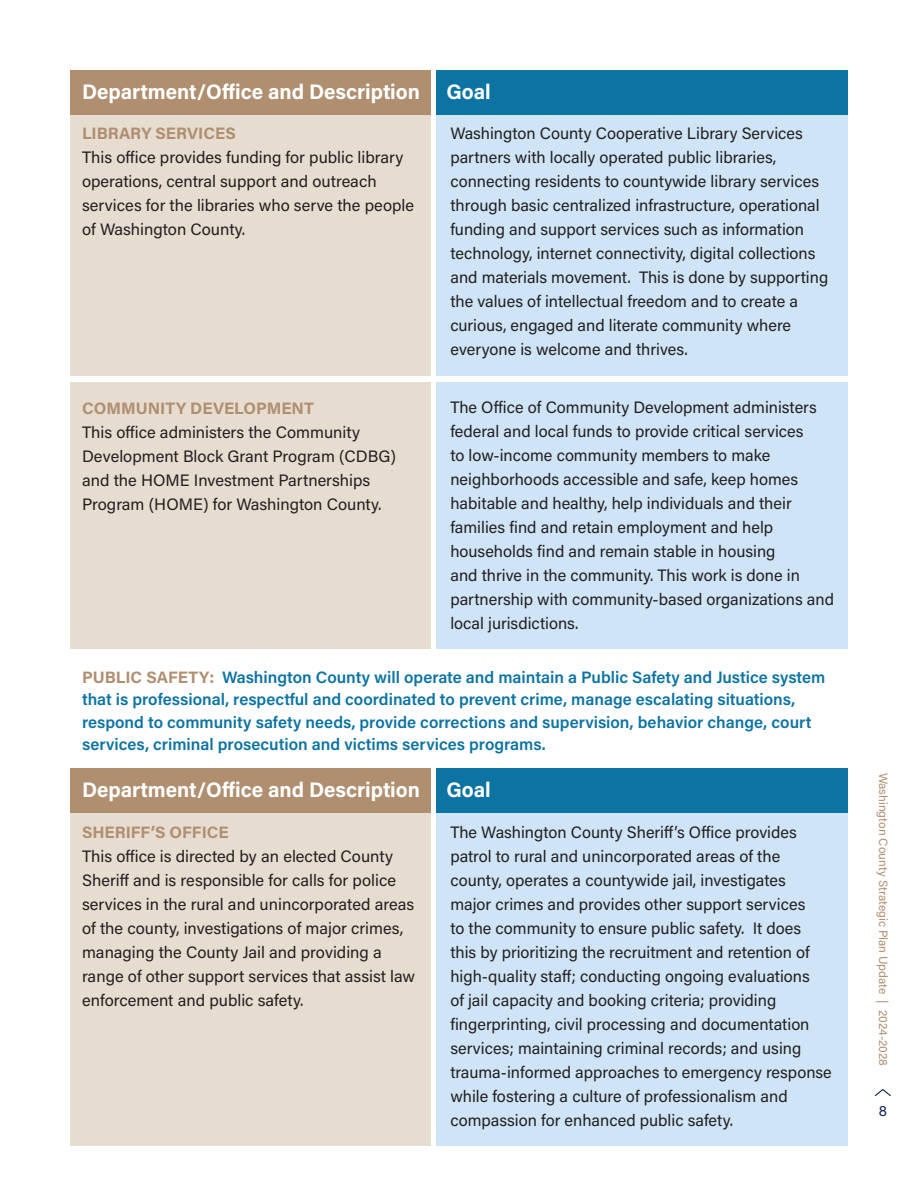
<style>
.page{position:relative;width:918px;height:1188px;background:#fff}
.page>*{position:absolute;margin:0;border:0;box-sizing:border-box;transform-origin:0 0}
.t1{font:700 21px "Acumin Pro";color:#fff}
.t2{font:16.5px/24px "Acumin Pro";color:#231f20}
.t3{font:600 16.5px/22.5px "Acumin Pro";color:#0c73a2}
.t4{font:700 16.5px "Acumin Pro";color:#af8f6f}
.t5{font:15px "Acumin Pro";color:#12264e}
.t6{font:12px "Acumin Pro";color:#af8f6f}
.s1{font-weight:700;color:#af8f6f}
</style>
<div class="page">
<svg style="left:874px;top:1089px;width:17px;height:8px"></svg>
<div style="left:70px;top:70px;width:361px;height:46px;background:#af8f6f"></div>
<div style="left:436px;top:70px;width:412px;height:46px;background:#0c73a2"></div>
<div style="left:70px;top:116px;width:361px;height:533px;background:#e7dcd0"></div>
<div style="left:436px;top:116px;width:412px;height:533px;background:#cfe4f5"></div>
<div style="left:65px;top:376px;width:788px;height:5px;background:#fff"></div>
<div style="left:70px;top:768px;width:361px;height:46px;background:#af8f6f"></div>
<div style="left:436px;top:768px;width:412px;height:46px;background:#0c73a2"></div>
<div style="left:70px;top:814px;width:361px;height:332px;background:#e7dcd0"></div>
<div style="left:436px;top:814px;width:412px;height:332px;background:#cfe4f5"></div>
<p class="t1" style="left:82px;top:77px;width:339px">Department/Office and Description</p>
<p class="t1" style="left:447px;top:77px;width:46px">Goal</p>
<p class="t4" style="left:82px;top:122px;width:155px">LIBRARY SERVICES</p>
<p class="t2" style="left:82px;top:145px;width:333px">This office provides funding for public library operations, central support and outreach services for the libraries who serve the people of Washington County.</p>
<p class="t2" style="left:450px;top:121px;width:379px">Washington County Cooperative Library Services partners with locally operated public libraries, connecting residents to countywide library services through basic centralized infrastructure, operational funding and support services such as information technology, internet connectivity, digital collections and materials movement. This is done by supporting the values of intellectual freedom and to create a curious, engaged and literate community where everyone is welcome and thrives.</p>
<p class="t2" style="left:450px;top:395px;width:385px">The Office of Community Development administers federal and local funds to provide critical services<br>to low-income community members to make neighborhoods accessible and safe, keep homes habitable and healthy, help individuals and their families find and retain employment and help households find and remain stable in housing<br>and thrive in the community. This work is done in partnership with community-based organizations and local jurisdictions.</p>
<p class="t3" style="left:82px;top:665px;width:745px"><span class="s1">PUBLIC SAFETY:</span> Washington County will operate and maintain a Public Safety and Justice system that is professional, respectful and coordinated to prevent crime, manage escalating situations, respond to community safety needs, provide corrections and supervision, behavior change, court services, criminal prosecution and victims services programs.</p>
<p class="t1" style="left:82px;top:775px;width:339px">Department/Office and Description</p>
<p class="t1" style="left:447px;top:775px;width:46px">Goal</p>
<p class="t4" style="left:82px;top:820px;width:148px">SHERIFF’S OFFICE</p>
<p class="t2" style="left:82px;top:843px;width:335px">This office is directed by an elected County Sheriff and is responsible for calls for police services in the rural and unincorporated areas of the county, investigations of major crimes, managing the County Jail and providing a range of other support services that assist law enforcement and public safety.</p>
<p class="t4" style="left:82px;top:396px;width:233px">COMMUNITY DEVELOPMENT</p>
<p class="t2" style="left:82px;top:419px;width:315px">This office administers the Community Development Block Grant Program (CDBG) and the HOME Investment Partnerships Program (HOME) for Washington County.</p>
<p class="t2" style="left:450px;top:819px;width:383px">The Washington County Sheriff’s Office provides patrol to rural and unincorporated areas of the county, operates a countywide jail, investigates<br>major crimes and provides other support services<br>to the community to ensure public safety. It does<br>this by prioritizing the recruitment and retention of high-quality staff; conducting ongoing evaluations<br>of jail capacity and booking criteria; providing fingerprinting, civil processing and documentation services; maintaining criminal records; and using trauma-informed approaches to emergency response while fostering a culture of professionalism and compassion for enhanced public safety.</p>
<p class="t6" style="left:892px;top:773px;width:295px;rotate:90deg">Washington County Strategic Plan Update | 2024-2028</p>
<p class="t5" style="left:879px;top:1100px;width:10px">8</p>
</div>
